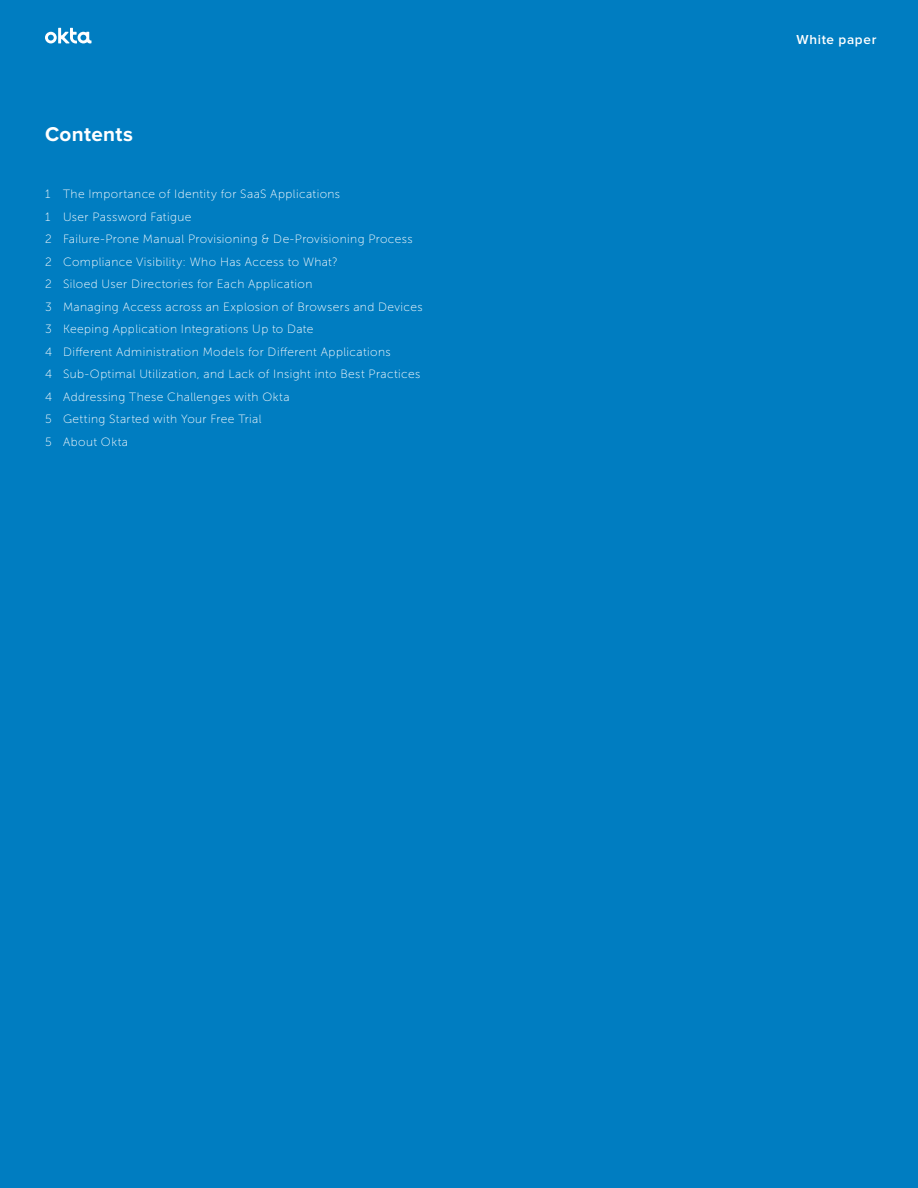
<style>
.page{position:relative;width:918px;height:1188px;background:#007dc1}
.page>*{position:absolute;margin:0;border:0;box-sizing:border-box;transform-origin:0 0}
.t1{font:700 20.7px "Proxima Nova";letter-spacing:.015em;color:#fff}
.t2{font:600 13.5px "Proxima Nova";letter-spacing:.05em;color:#fff}
.table_of_contents{font:12px "Museo Sans 100";letter-spacing:.035em;color:#fff}
</style>
<div class="page">
<svg style="left:45px;top:28px;width:47px;height:16px"></svg>
<h1 class="t1" style="left:45px;top:122px;width:90px">Contents</h1>
<p class="table_of_contents" style="left:45px;top:188px;width:297px">1 The Importance of Identity for SaaS Applications</p>
<p class="table_of_contents" style="left:45px;top:210px;width:148px">1 User Password Fatigue</p>
<p class="table_of_contents" style="left:45px;top:233px;width:369px">2 Failure-Prone Manual Provisioning &amp; De-Provisioning Process</p>
<p class="table_of_contents" style="left:45px;top:255px;width:294px">2 Compliance Visibility: Who Has Access to What?</p>
<p class="table_of_contents" style="left:45px;top:278px;width:269px">2 Siloed User Directories for Each Application</p>
<p class="table_of_contents" style="left:45px;top:300px;width:379px">3 Managing Access across an Explosion of Browsers and Devices</p>
<p class="table_of_contents" style="left:45px;top:323px;width:270px">3 Keeping Application Integrations Up to Date</p>
<p class="table_of_contents" style="left:45px;top:345px;width:347px">4 Different Administration Models for Different Applications</p>
<p class="table_of_contents" style="left:45px;top:368px;width:377px">4 Sub-Optimal Utilization, and Lack of Insight into Best Practices</p>
<p class="table_of_contents" style="left:45px;top:390px;width:246px">4 Addressing These Challenges with Okta</p>
<p class="table_of_contents" style="left:45px;top:413px;width:218px">5 Getting Started with Your Free Trial</p>
<p class="table_of_contents" style="left:45px;top:435px;width:85px">5 About Okta</p>
<p class="t2" style="left:796px;top:31px;width:81px">White paper</p>
</div>
